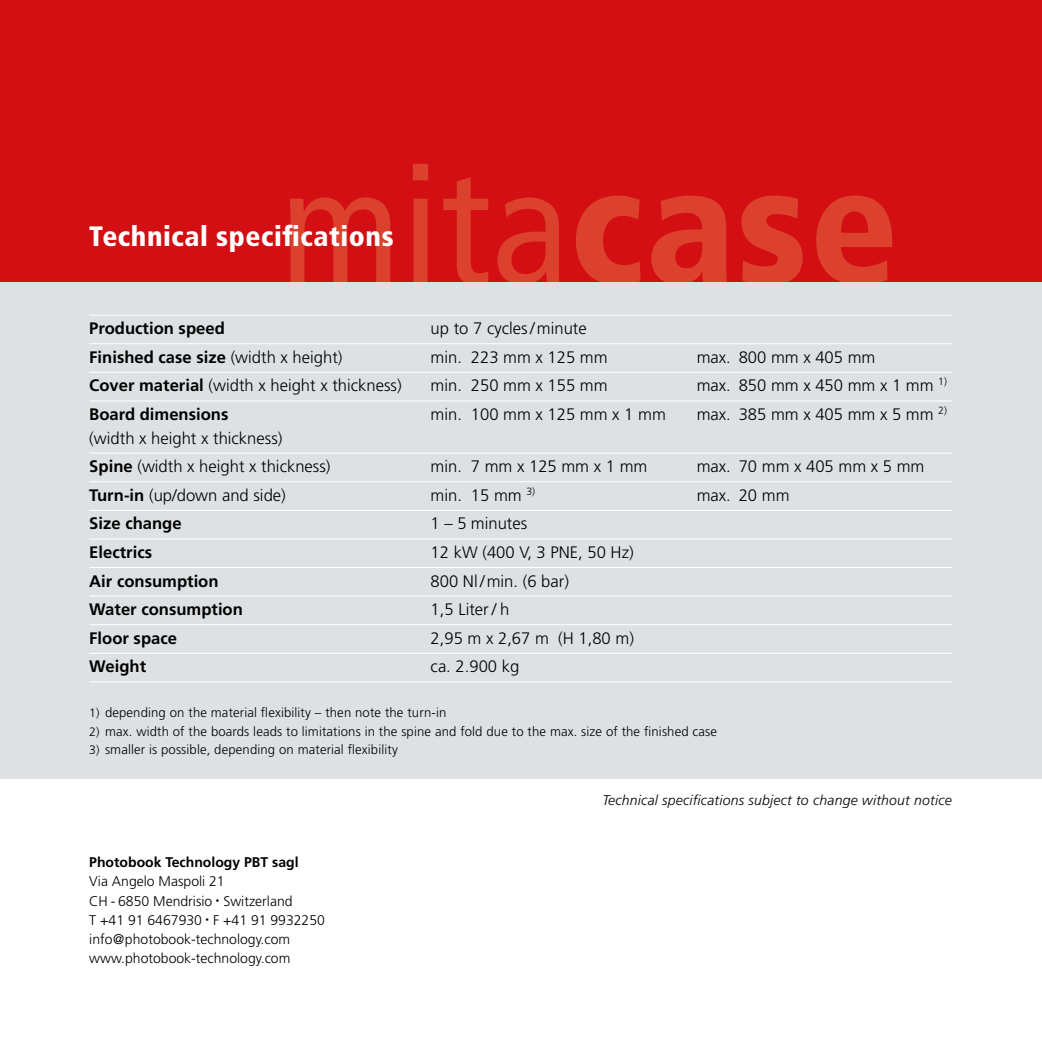
<style>
.page{position:relative;width:1042px;height:1042px;background:#fff}
.page>*{position:absolute;margin:0;border:0;box-sizing:border-box;transform-origin:0 0}
.t1{font:condensed 166.25px "Frutiger";color:#db412d}
.t2{font:900 condensed 28px "Frutiger";letter-spacing:.02em;color:#fff}
.t3{font:300 16.62px/28.5px "Frutiger";color:#000}
.t4{font:700 16.62px "Frutiger";color:#000}
.t5{font:300 14px/19.2px "Frutiger";color:#000}
.t6{font:italic 300 14px "Frutiger";letter-spacing:.015em;color:#000}
.t7{font:700 14px "Frutiger";color:#000}
.t8{font:300 13.12px "Frutiger";letter-spacing:.01em;color:#000}
.s1{font-weight:900}
.s2{font-weight:300}
.s3{font-weight:700}
.s4{font-size:12.25px}
</style>
<div class="page">
<div style="left:0;top:0;width:1042px;height:283px;background:#d40f14"></div>
<div style="left:0;top:283px;width:1042px;height:496px;background:#dde1e3"></div>
<hr style="left:89px;top:315px;width:863px;height:1px;background:#fff">
<hr style="left:89px;top:343px;width:863px;height:1px;background:#fff">
<hr style="left:89px;top:372px;width:863px;height:1px;background:#fff">
<hr style="left:89px;top:400px;width:863px;height:1px;background:#fff">
<hr style="left:89px;top:453px;width:863px;height:1px;background:#fff">
<hr style="left:89px;top:481px;width:863px;height:1px;background:#fff">
<hr style="left:89px;top:510px;width:863px;height:1px;background:#fff">
<hr style="left:89px;top:538px;width:863px;height:1px;background:#fff">
<hr style="left:89px;top:567px;width:863px;height:1px;background:#fff">
<hr style="left:89px;top:595px;width:863px;height:1px;background:#fff">
<hr style="left:89px;top:624px;width:863px;height:1px;background:#fff">
<hr style="left:89px;top:653px;width:863px;height:1px;background:#fff">
<hr style="left:89px;top:681px;width:863px;height:1px;background:#fff">
<h1 class="t1" style="left:280px;top:129px;width:619px">mita<span class="s1">case</span></h1>
<h2 class="t2" style="left:89px;top:220px;width:306px">Technical specifications</h2>
<p class="t4" style="left:89px;top:319px;width:137px">Production speed</p>
<p class="t3" style="left:431px;top:314px;width:158px">up to 7 cycles /minute</p>
<p class="t4" style="left:89px;top:347px;width:255px">Finished case size <span class="s2">(width x height)</span></p>
<p class="t3" style="left:431px;top:343px;width:178px">min. 223 mm x 125 mm</p>
<p class="t3" style="left:697px;top:343px;width:180px">max. 800 mm x 405 mm</p>
<p class="t3" style="left:89px;top:371px;width:314px"><span class="s3">Cover material</span> (width x height x thickness)</p>
<p class="t3" style="left:431px;top:371px;width:178px">min. 250 mm x 155 mm</p>
<p class="t3" style="left:697px;top:371px;width:252px">max. 850 mm x 450 mm x 1 mm <sup>1)</sup></p>
<p class="t4" style="left:89px;top:404px;width:141px">Board dimensions</p>
<p class="t3" style="left:431px;top:400px;width:237px">min. 100 mm x 125 mm x 1 mm</p>
<p class="t3" style="left:697px;top:400px;width:252px">max. 385 mm x 405 mm x 5 mm <sup>2)</sup></p>
<p class="t3" style="left:89px;top:424px;width:243px">(width x height x thickness)<br><span class="s3">Spine</span> (width x height x thickness)</p>
<p class="t3" style="left:431px;top:452px;width:218px">min. 7 mm x 125 mm x 1 mm</p>
<p class="t3" style="left:697px;top:452px;width:229px">max. 70 mm x 405 mm x 5 mm</p>
<p class="t3" style="left:89px;top:481px;width:198px"><span class="s3">Turn-in</span> (up/down and side)</p>
<p class="t3" style="left:431px;top:481px;width:106px">min. 15 mm <sup>3)</sup></p>
<p class="t3" style="left:697px;top:481px;width:94px">max. 20 mm</p>
<p class="t4" style="left:89px;top:514px;width:94px">Size change</p>
<p class="t3" style="left:431px;top:509px;width:98px">1 – 5 minutes</p>
<p class="t4" style="left:89px;top:542px;width:64px">Electrics</p>
<p class="t3" style="left:431px;top:538px;width:204px">12 kW (400 V, 3 PNE, 50 Hz)</p>
<p class="t4" style="left:89px;top:571px;width:131px">Air consumption</p>
<p class="t3" style="left:431px;top:566px;width:140px">800 Nl /min. (6 bar)</p>
<p class="t4" style="left:89px;top:600px;width:155px">Water consumption</p>
<p class="t3" style="left:431px;top:595px;width:80px">1,5 Liter / h</p>
<p class="t4" style="left:89px;top:628px;width:89px">Floor space</p>
<p class="t3" style="left:431px;top:624px;width:205px">2,95 m x 2,67 m (H 1,80 m)</p>
<p class="t4" style="left:89px;top:657px;width:58px">Weight</p>
<p class="t3" style="left:431px;top:652px;width:90px">ca. 2.900 kg</p>
<p class="t8" style="left:89px;top:705px;width:359px"><span class="s4">1)</span> depending on the material flexibility – then note the turn-in</p>
<p class="t8" style="left:89px;top:724px;width:629px"><span class="s4">2)</span> max. width of the boards leads to limitations in the spine and fold due to the max. size of the finished case</p>
<p class="t8" style="left:89px;top:742px;width:310px"><span class="s4">3)</span> smaller is possible, depending on material flexibility</p>
<p class="t7" style="left:89px;top:854px;width:211px">Photobook Technology PBT sagl</p>
<p class="t5" style="left:89px;top:872px;width:237px">Via Angelo Maspoli 21<br>CH - 6850 Mendrisio <sup>•</sup> Switzerland<br>T +41 91 6467930 <sup>•</sup> F +41 91 9932250 info@photobook-technology.com www.photobook-technology.com</p>
<p class="t6" style="left:602px;top:792px;width:351px">Technical specifications subject to change without notice</p>
</div>
